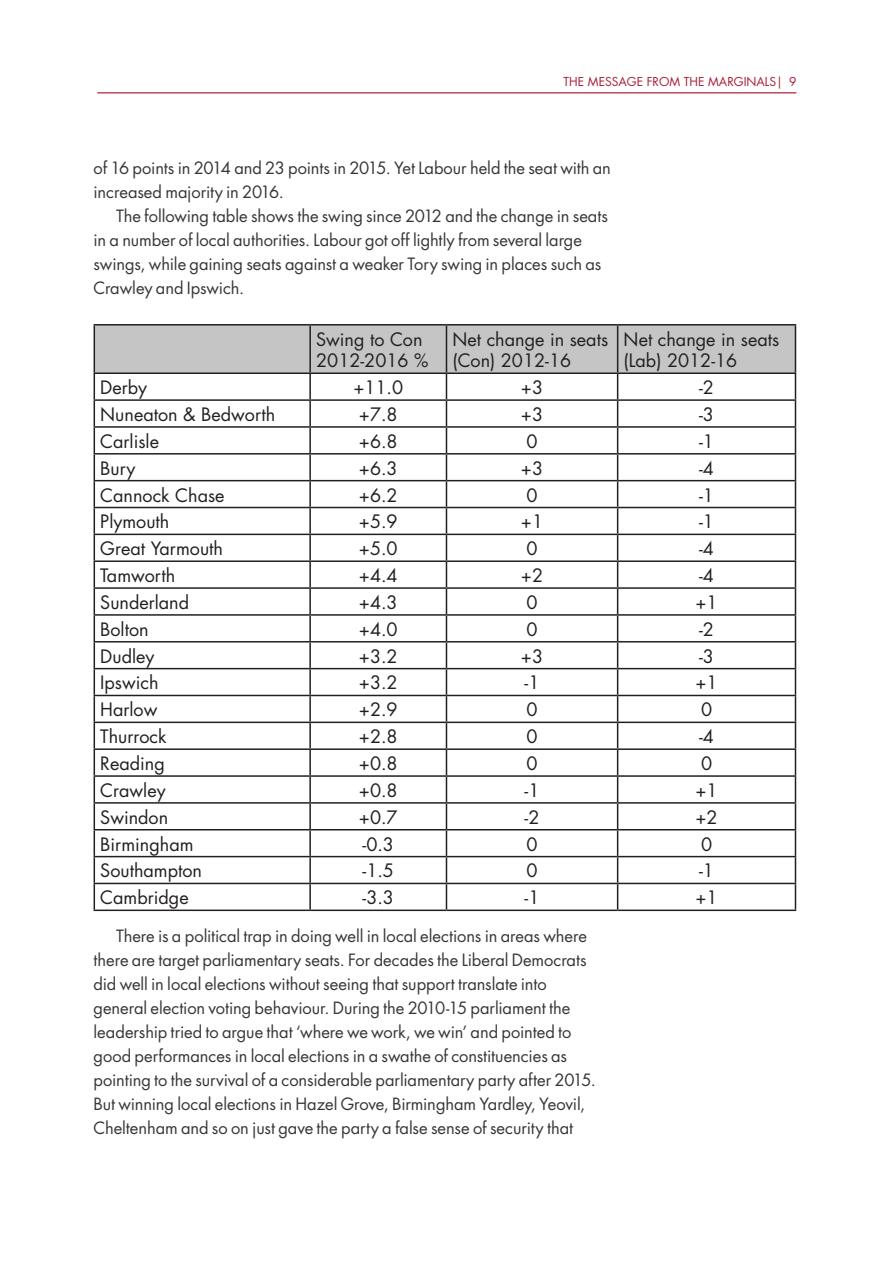
<style>
.page{position:relative;width:893px;height:1263px;background:#fff}
.page>*{position:absolute;margin:0;border:0;box-sizing:border-box;transform-origin:0 0}
.t1{font:18px/21.6px "Futura Std";color:#231f20}
.Body{font:16.5px/24px "Futura Std";letter-spacing:-.005em;color:#373737}
.t2{font:12px "Futura Std";color:#ab1d36}
</style>
<div class="page">
<hr style="left:97px;top:92px;width:699px;height:2px;background:#ab1d36">
<hr style="left:94px;top:324px;width:216px;height:2px;background:#231f20">
<hr style="left:310px;top:324px;width:136px;height:2px;background:#231f20">
<hr style="left:446px;top:324px;width:172px;height:2px;background:#231f20">
<hr style="left:618px;top:324px;width:178px;height:2px;background:#231f20">
<svg style="left:94px;top:325px;width:702px;height:584px"></svg>
<hr style="left:94px;top:909px;width:216px;height:2px;background:#231f20">
<hr style="left:310px;top:909px;width:136px;height:2px;background:#231f20">
<hr style="left:446px;top:909px;width:172px;height:2px;background:#231f20">
<hr style="left:618px;top:909px;width:178px;height:2px;background:#231f20">
<p class="t2" style="left:564px;top:74px;width:234px">THE MESSAGE FROM THE MARGINALS| 9</p>
<p class="Body" style="left:94px;top:156px;width:519px">of 16 points in 2014 and 23 points in 2015. Yet Labour held the seat with an increased majority in 2016.</p>
<p class="Body" style="left:94px;top:204px;width:516px;text-indent:23px">The following table shows the swing since 2012 and the change in seats in a number of local authorities. Labour got off lightly from several large swings, while gaining seats against a weaker Tory swing in places such as Crawley and Ipswich.</p>
<p class="t1" style="left:316px;top:328px;width:114px">Swing to Con<br>2012-2016 %</p>
<p class="t1" style="left:452px;top:328px;width:157px">Net change in seats (Con) 2012-16</p>
<p class="t1" style="left:624px;top:328px;width:157px">Net change in seats (Lab) 2012-16</p>
<p class="t1" style="left:100px;top:377px;width:48px">Derby</p>
<p class="t1" style="left:353px;top:377px;width:51px">+11.0</p>
<p class="t1" style="left:521px;top:377px;width:24px">+3</p>
<p class="t1" style="left:699px;top:377px;width:16px">-2</p>
<p class="t1" style="left:100px;top:404px;width:176px">Nuneaton &amp; Bedworth</p>
<p class="t1" style="left:359px;top:404px;width:40px">+7.8</p>
<p class="t1" style="left:521px;top:404px;width:24px">+3</p>
<p class="t1" style="left:699px;top:404px;width:16px">-3</p>
<p class="t1" style="left:100px;top:431px;width:60px">Carlisle</p>
<p class="t1" style="left:359px;top:431px;width:40px">+6.8</p>
<p class="t1" style="left:526px;top:431px;width:13px">0</p>
<p class="t1" style="left:699px;top:431px;width:16px">-1</p>
<p class="t1" style="left:100px;top:457px;width:37px">Bury</p>
<p class="t1" style="left:359px;top:457px;width:40px">+6.3</p>
<p class="t1" style="left:521px;top:457px;width:24px">+3</p>
<p class="t1" style="left:699px;top:457px;width:16px">-4</p>
<p class="t1" style="left:100px;top:484px;width:126px">Cannock Chase</p>
<p class="t1" style="left:359px;top:484px;width:40px">+6.2</p>
<p class="t1" style="left:526px;top:484px;width:13px">0</p>
<p class="t1" style="left:699px;top:484px;width:16px">-1</p>
<p class="t1" style="left:100px;top:511px;width:71px">Plymouth</p>
<p class="t1" style="left:359px;top:511px;width:40px">+5.9</p>
<p class="t1" style="left:521px;top:511px;width:24px">+1</p>
<p class="t1" style="left:699px;top:511px;width:16px">-1</p>
<p class="t1" style="left:100px;top:538px;width:124px">Great Yarmouth</p>
<p class="t1" style="left:359px;top:538px;width:40px">+5.0</p>
<p class="t1" style="left:526px;top:538px;width:13px">0</p>
<p class="t1" style="left:699px;top:538px;width:16px">-4</p>
<p class="t1" style="left:100px;top:565px;width:76px">Tamworth</p>
<p class="t1" style="left:359px;top:565px;width:40px">+4.4</p>
<p class="t1" style="left:521px;top:565px;width:24px">+2</p>
<p class="t1" style="left:699px;top:565px;width:16px">-4</p>
<p class="t1" style="left:100px;top:592px;width:90px">Sunderland</p>
<p class="t1" style="left:359px;top:592px;width:40px">+4.3</p>
<p class="t1" style="left:526px;top:592px;width:13px">0</p>
<p class="t1" style="left:695px;top:592px;width:24px">+1</p>
<p class="t1" style="left:100px;top:618px;width:50px">Bolton</p>
<p class="t1" style="left:359px;top:618px;width:40px">+4.0</p>
<p class="t1" style="left:526px;top:618px;width:13px">0</p>
<p class="t1" style="left:699px;top:618px;width:16px">-2</p>
<p class="t1" style="left:100px;top:645px;width:56px">Dudley</p>
<p class="t1" style="left:359px;top:645px;width:40px">+3.2</p>
<p class="t1" style="left:521px;top:645px;width:24px">+3</p>
<p class="t1" style="left:699px;top:645px;width:16px">-3</p>
<p class="t1" style="left:100px;top:672px;width:60px">Ipswich</p>
<p class="t1" style="left:359px;top:672px;width:40px">+3.2</p>
<p class="t1" style="left:525px;top:672px;width:16px">-1</p>
<p class="t1" style="left:695px;top:672px;width:24px">+1</p>
<p class="t1" style="left:100px;top:699px;width:59px">Harlow</p>
<p class="t1" style="left:359px;top:699px;width:40px">+2.9</p>
<p class="t1" style="left:526px;top:699px;width:13px">0</p>
<p class="t1" style="left:701px;top:699px;width:13px">0</p>
<p class="t1" style="left:100px;top:726px;width:68px">Thurrock</p>
<p class="t1" style="left:359px;top:726px;width:40px">+2.8</p>
<p class="t1" style="left:526px;top:726px;width:13px">0</p>
<p class="t1" style="left:699px;top:726px;width:16px">-4</p>
<p class="t1" style="left:100px;top:753px;width:66px">Reading</p>
<p class="t1" style="left:359px;top:753px;width:40px">+0.8</p>
<p class="t1" style="left:526px;top:753px;width:13px">0</p>
<p class="t1" style="left:701px;top:753px;width:13px">0</p>
<p class="t1" style="left:100px;top:780px;width:67px">Crawley</p>
<p class="t1" style="left:359px;top:780px;width:40px">+0.8</p>
<p class="t1" style="left:525px;top:780px;width:16px">-1</p>
<p class="t1" style="left:695px;top:780px;width:24px">+1</p>
<p class="t1" style="left:100px;top:806px;width:69px">Swindon</p>
<p class="t1" style="left:359px;top:806px;width:40px">+0.7</p>
<p class="t1" style="left:525px;top:806px;width:16px">-2</p>
<p class="t1" style="left:695px;top:806px;width:24px">+2</p>
<p class="t1" style="left:100px;top:833px;width:95px">Birmingham</p>
<p class="t1" style="left:363px;top:833px;width:33px">-0.3</p>
<p class="t1" style="left:526px;top:833px;width:13px">0</p>
<p class="t1" style="left:701px;top:833px;width:13px">0</p>
<p class="t1" style="left:100px;top:860px;width:103px">Southampton</p>
<p class="t1" style="left:363px;top:860px;width:33px">-1.5</p>
<p class="t1" style="left:526px;top:860px;width:13px">0</p>
<p class="t1" style="left:699px;top:860px;width:16px">-1</p>
<p class="t1" style="left:100px;top:887px;width:90px">Cambridge</p>
<p class="t1" style="left:363px;top:887px;width:33px">-3.3</p>
<p class="t1" style="left:525px;top:887px;width:16px">-1</p>
<p class="t1" style="left:695px;top:887px;width:24px">+1</p>
<p class="Body" style="left:94px;top:924px;width:504px;text-indent:23px">There is a political trap in doing well in local elections in areas where there are target parliamentary seats. For decades the Liberal Democrats did well in local elections without seeing that support translate into general election voting behaviour. During the 2010-15 parliament the leadership tried to argue that ‘where we work, we win’ and pointed to good performances in local elections in a swathe of constituencies as pointing to the survival of a considerable parliamentary party after 2015.<br>But winning local elections in Hazel Grove, Birmingham Yardley, Yeovil, Cheltenham and so on just gave the party a false sense of security that</p>
</div>
